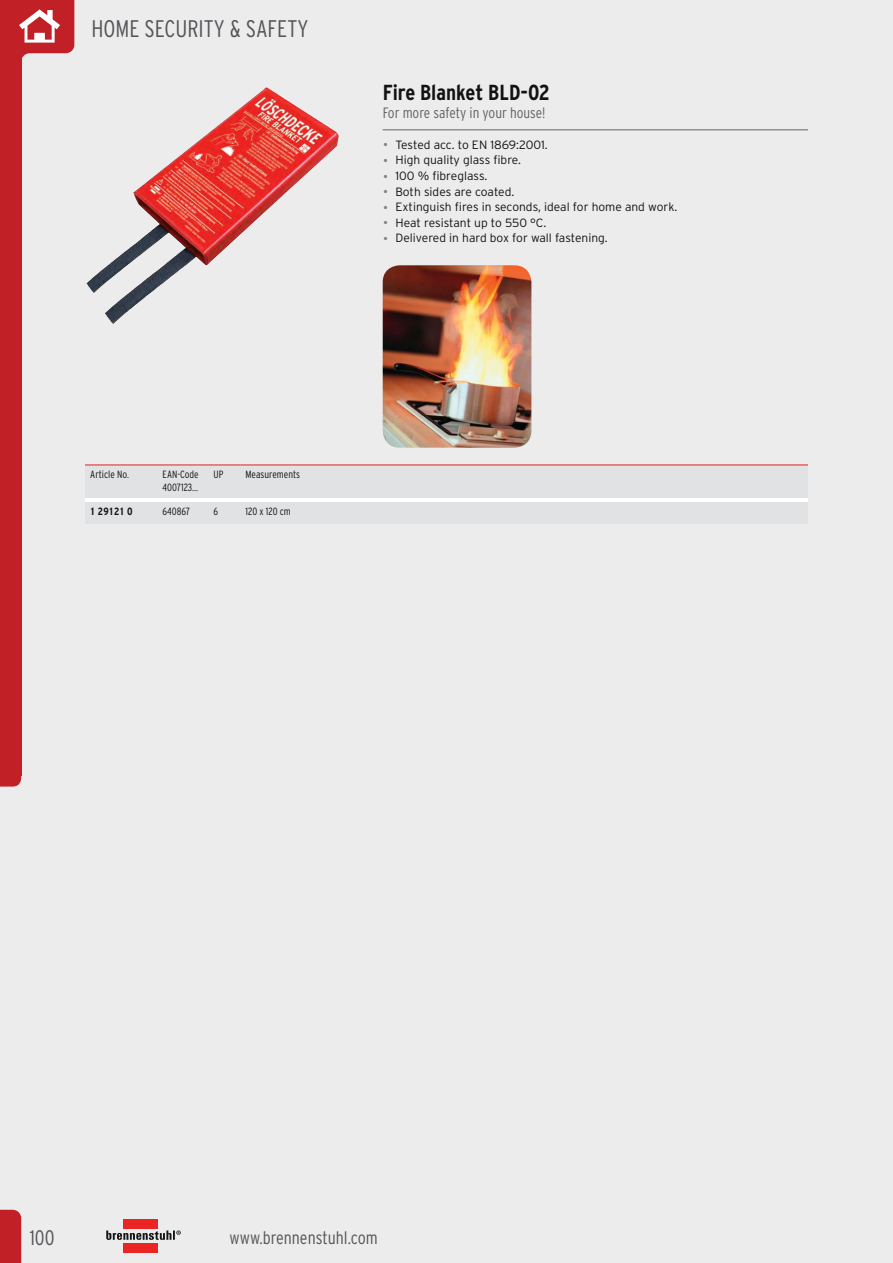
<style>
.page{position:relative;width:893px;height:1263px;background:#edeced}
.page>*{position:absolute;margin:0;border:0;box-sizing:border-box;transform-origin:0 0}
.t1{font:300 condensed 24px "Interstate";color:#555659}
.t2{font:700 condensed 21.75px "Interstate";color:#111213}
.t3{font:300 condensed 21px "Interstate";color:#555659}
.t4{font:300 condensed 18px "Interstate";color:#555659}
.t5{font:300 condensed 15px "Interstate";color:#616365}
.t6{font:300 12px "Interstate";color:#111213}
.t7{font:300 condensed 10.5px/12.6px "Interstate";color:#111213}
.t8{font:10.5px "Interst Bold Cond Tabelle";color:#111213}
.s1{font-size:15px;color:#828488}
</style>
<div class="page">
<img style="left:383px;top:265px;width:148px;height:183px;border-radius:17px">
<svg style="left:0;top:776px;width:21px;height:11px"></svg>
<div style="left:0;top:53px;width:21px;height:723px;background:#c12126"></div>
<div style="left:123px;top:1219px;width:34px;height:10px;background:#eb2524"></div>
<div style="left:123px;top:1244px;width:34px;height:9px;background:#eb2524"></div>
<svg style="left:106px;top:1231px;width:75px;height:9px"></svg>
<svg style="left:0;top:1210px;width:21px;height:53px"></svg>
<svg style="left:0;top:0;width:74px;height:62px;background:#cc4f53"></svg>
<img style="left:86px;top:88px;width:179px;height:205px">
<hr style="left:383px;top:129px;width:425px;height:1px;background:#616365">
<div style="left:85px;top:465px;width:723px;height:33px;background:#e1e2e3"></div>
<hr style="left:85px;top:498px;width:723px;height:4px;background:#fff">
<div style="left:85px;top:502px;width:723px;height:22px;background:#e1e2e3"></div>
<hr style="left:85px;top:465px;width:155px;height:1px;background:#eb2524">
<hr style="left:240px;top:465px;width:568px;height:1px;background:#eb2524">
<h1 class="t1" style="left:91px;top:19px;width:218px">HOME SECURITY &amp; SAFETY</h1>
<h2 class="t2" style="left:383px;top:85px;width:169px">Fire Blanket BLD-02</h2>
<p class="t5" style="left:383px;top:107px;width:164px">For more safety in your house!</p>
<p class="t6" style="left:383px;top:140px;width:167px"><span class="s1">•</span> Tested acc. to EN 1869:2001.</p>
<p class="t6" style="left:383px;top:156px;width:140px"><span class="s1">•</span> High quality glass fibre.</p>
<p class="t6" style="left:383px;top:171px;width:106px"><span class="s1">•</span> 100 % fibreglass.</p>
<p class="t6" style="left:383px;top:187px;width:133px"><span class="s1">•</span> Both sides are coated.</p>
<p class="t6" style="left:383px;top:202px;width:296px"><span class="s1">•</span> Extinguish fires in seconds, ideal for home and work.</p>
<p class="t6" style="left:383px;top:218px;width:165px"><span class="s1">•</span> Heat resistant up to 550 °C.</p>
<p class="t6" style="left:383px;top:234px;width:227px"><span class="s1">•</span> Delivered in hard box for wall fastening.</p>
<p class="t7" style="left:90px;top:469px;width:40px">Article No.</p>
<p class="t7" style="left:163px;top:469px;width:38px">EAN-Code<br>4007123...</p>
<p class="t7" style="left:214px;top:469px;width:11px">UP</p>
<p class="t7" style="left:245px;top:469px;width:56px">Measurements</p>
<p class="t8" style="left:90px;top:507px;width:44px">1 29121 0</p>
<p class="t7" style="left:163px;top:506px;width:29px">640867</p>
<p class="t7" style="left:214px;top:506px;width:6px">6</p>
<p class="t7" style="left:245px;top:506px;width:47px">120 x 120 cm</p>
<h3 class="t3" style="left:30px;top:1230px;width:26px">100</h3>
<h3 class="t4" style="left:230px;top:1231px;width:150px">www.brennenstuhl.com</h3>
</div>
